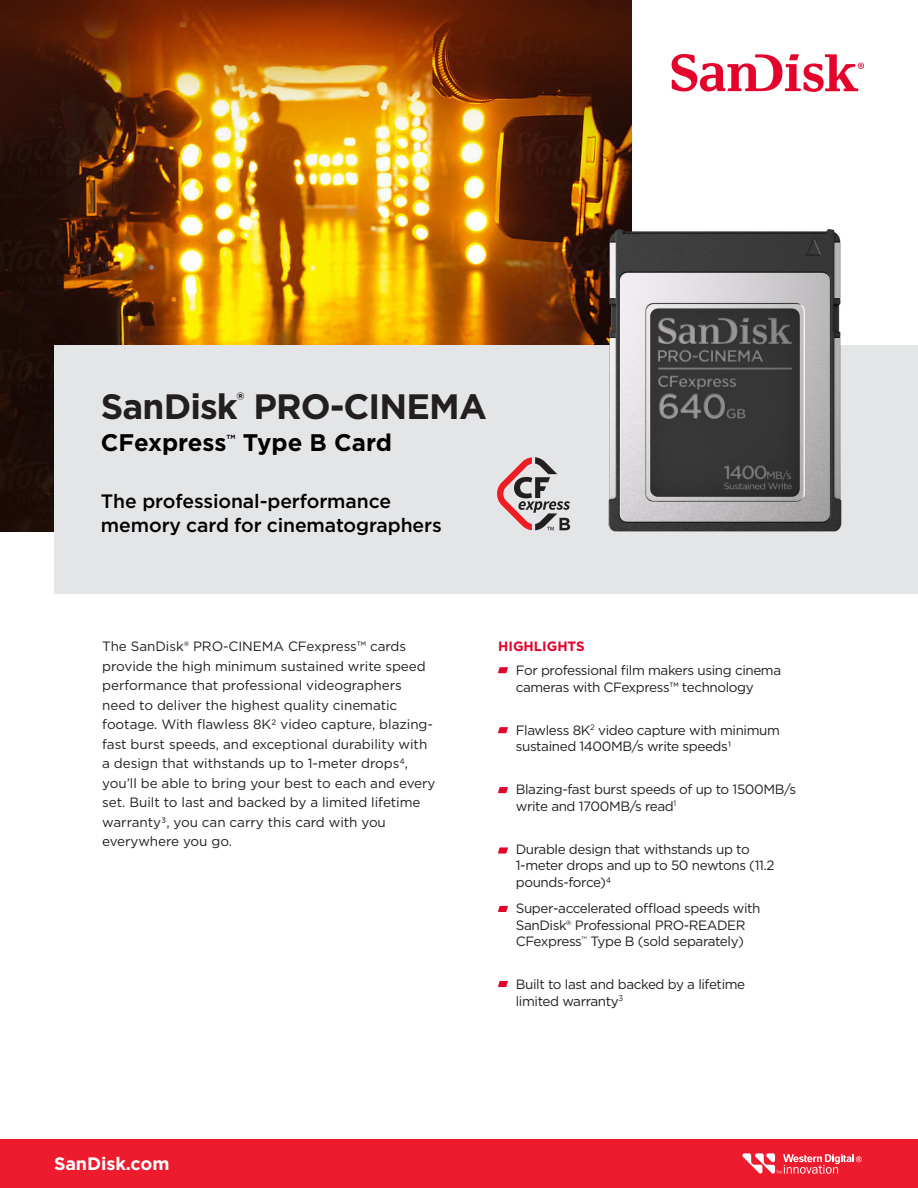
<style>
.page{position:relative;width:918px;height:1188px;background:#fff}
.page>*{position:absolute;margin:0;border:0;box-sizing:border-box;transform-origin:0 0}
.t1{font:700 35.25px "Gotham";letter-spacing:-.025em;color:#231f20}
.t2{font:700 24px "Gotham";color:#000}
.t3{font:500 19.35px/24px "Gotham";letter-spacing:-.005em;color:#000}
.t4{font:700 18px "Gotham";letter-spacing:-.005em;color:#fff}
.t5{font:13.5px/19.5px "Gotham";letter-spacing:-.005em;color:#231f20}
.t6{font:13.5px/16.5px "Gotham";letter-spacing:-.03em;color:#231f20}
.t7{font:700 13.5px "Gotham";color:#e3032b}
</style>
<div class="page">
<img style="left:0;top:0;width:632px;height:532px">
<div style="left:0;top:1139px;width:918px;height:49px;background:#ee1a2e"></div>
<div style="left:54px;top:345px;width:863px;height:249px;background:#e4e5e7"></div>
<img style="left:593px;top:212px;width:249px;height:320px">
<svg style="left:672px;top:54px;width:192px;height:38px"></svg>
<svg style="left:498px;top:667px;width:10px;height:6px"></svg>
<svg style="left:498px;top:727px;width:10px;height:6px"></svg>
<svg style="left:498px;top:787px;width:10px;height:6px"></svg>
<svg style="left:498px;top:847px;width:10px;height:7px"></svg>
<svg style="left:498px;top:906px;width:10px;height:6px"></svg>
<svg style="left:498px;top:981px;width:10px;height:6px"></svg>
<svg style="left:742px;top:1153px;width:120px;height:21px"></svg>
<svg style="left:497px;top:457px;width:73px;height:73px"></svg>
<p class="t1" style="left:101px;top:383px;width:387px">SanDisk<sup>®</sup> PRO-CINEMA</p>
<p class="t2" style="left:101px;top:427px;width:293px">CFexpress<sup>™</sup> Type B Card</p>
<p class="t3" style="left:101px;top:488px;width:342px">The professional-performance memory card for cinematographers</p>
<p class="t5" style="left:102px;top:636px;width:335px">The SanDisk® PRO-CINEMA CFexpress™ cards provide the high minimum sustained write speed performance that professional videographers need to deliver the highest quality cinematic footage. With flawless 8K2 video capture, blazing&shy;fast burst speeds, and exceptional durability with a design that withstands up to 1-meter drops4, you’ll be able to bring your best to each and every set. Built to last and backed by a limited lifetime warranty3, you can carry this card with you everywhere you go.</p>
<p class="t7" style="left:498px;top:637px;width:88px">HIGHLIGHTS</p>
<p class="t6" style="left:516px;top:662px;width:267px">For professional film makers using cinema cameras with CFexpress™ technology</p>
<p class="t6" style="left:516px;top:721px;width:266px">Flawless 8K<sup>2</sup> video capture with minimum sustained 1400MB/s write speeds1</p>
<p class="t6" style="left:516px;top:781px;width:282px">Blazing-fast burst speeds of up to 1500MB/s write and 1700MB/s read<sup>1</sup></p>
<p class="t6" style="left:516px;top:840px;width:260px">Durable design that withstands up to<br>1-meter drops and up to 50 newtons (11.2 pounds-force)4</p>
<p class="t6" style="left:516px;top:900px;width:246px">Super-accelerated offload speeds with<br>SanDisk® Professional PRO-READER<br>CFexpress<sup>™</sup> Type B (sold separately)</p>
<p class="t6" style="left:516px;top:976px;width:231px">Built to last and backed by a lifetime limited warranty<sup>3</sup></p>
<p class="t4" style="left:54px;top:1152px;width:117px">SanDisk.com</p>
</div>
